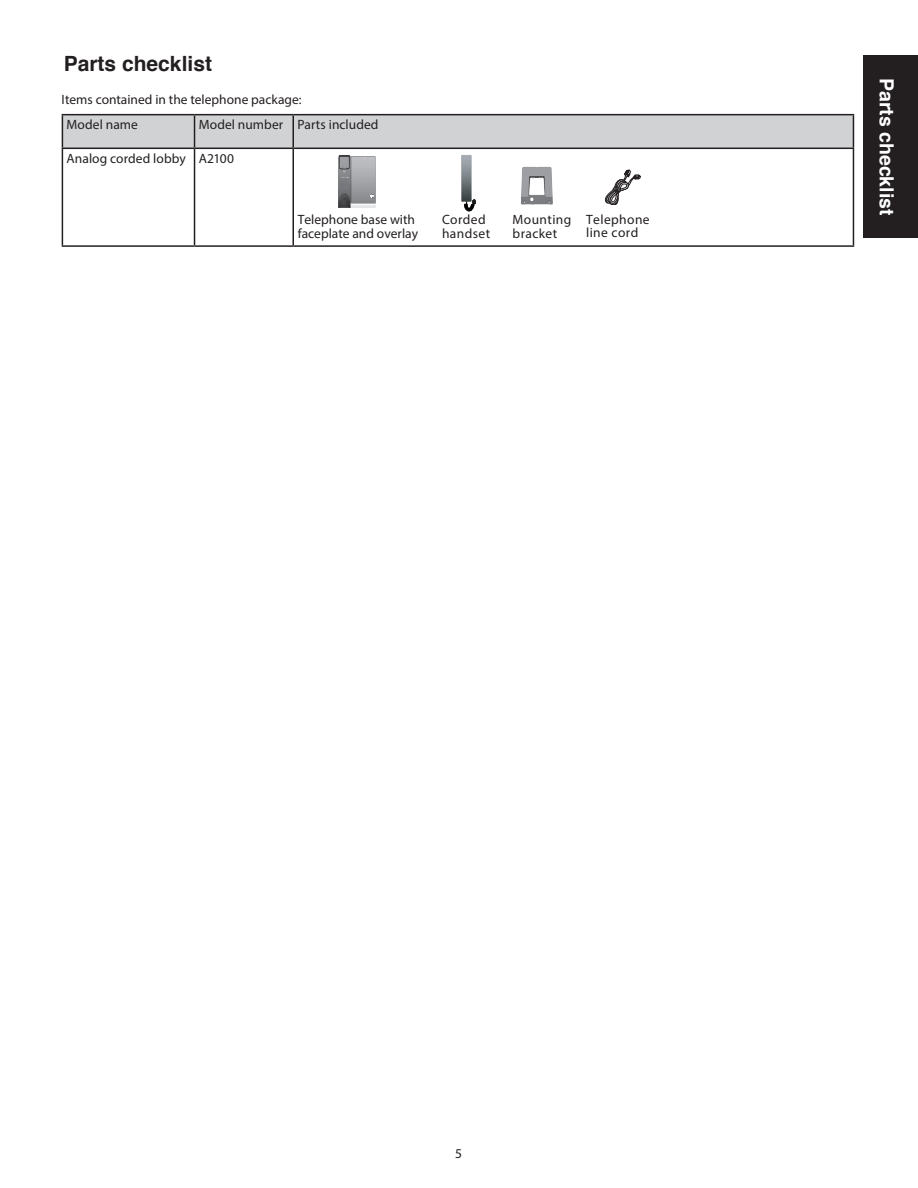
<style>
.page{position:relative;width:918px;height:1188px;background:#fff}
.page>*{position:absolute;margin:0;border:0;box-sizing:border-box;transform-origin:0 0}
.Vheading{font:700 21px "Helvetica";color:#231f20}
.t1{font:700 19.5px "Helvetica";color:#fff}
.Vbody_1{font:13.5px/13.5px "Myriad Pro";letter-spacing:.005em;color:#231f20}
.Vbody_1-2{font:13.5px/13.5px "Myriad Pro";letter-spacing:.03em;color:#231f20}
.body_1{font:13.5px "Myriad Pro";color:#231f20}
</style>
<div class="page">
<div style="left:863px;top:55px;width:55px;height:183px;background:#231f20"></div>
<div style="left:63px;top:115px;width:790px;height:33px;background:#d1d2d4"></div>
<hr style="left:62px;top:114px;width:133px;height:1px;background:#231f20">
<hr style="left:62px;top:115px;width:1px;height:33px;background:#231f20">
<hr style="left:195px;top:114px;width:98px;height:1px;background:#231f20">
<hr style="left:194px;top:115px;width:1px;height:33px;background:#231f20">
<hr style="left:293px;top:114px;width:561px;height:1px;background:#231f20">
<hr style="left:292px;top:115px;width:2px;height:33px;background:#231f20">
<hr style="left:853px;top:115px;width:1px;height:33px;background:#231f20">
<hr style="left:62px;top:148px;width:133px;height:1px;background:#231f20">
<hr style="left:62px;top:149px;width:1px;height:96px;background:#231f20">
<hr style="left:195px;top:148px;width:98px;height:1px;background:#231f20">
<hr style="left:194px;top:149px;width:1px;height:96px;background:#231f20">
<hr style="left:62px;top:245px;width:133px;height:2px;background:#231f20">
<hr style="left:195px;top:245px;width:98px;height:2px;background:#231f20">
<hr style="left:293px;top:148px;width:561px;height:1px;background:#231f20">
<hr style="left:292px;top:149px;width:2px;height:96px;background:#231f20">
<hr style="left:853px;top:149px;width:1px;height:96px;background:#231f20">
<hr style="left:293px;top:245px;width:561px;height:2px;background:#231f20">
<img style="left:338px;top:155px;width:38px;height:53px">
<svg style="left:371px;top:194px;width:3px;height:4px"></svg>
<svg style="left:360px;top:157px;width:6px;height:2px"></svg>
<svg style="left:605px;top:170px;width:36px;height:35px"></svg>
<img style="left:521px;top:167px;width:32px;height:38px">
<svg style="left:464px;top:199px;width:12px;height:12px"></svg>
<img style="left:461px;top:155px;width:11px;height:47px">
<p class="Vheading" style="left:64px;top:50px;width:150px">Parts checklist</p>
<p class="body_1" style="left:62px;top:91px;width:242px">Items contained in the telephone package:</p>
<p class="Vbody_1" style="left:67px;top:118px;width:73px">Model name</p>
<p class="Vbody_1" style="left:199px;top:118px;width:86px">Model number</p>
<p class="Vbody_1" style="left:297px;top:118px;width:83px">Parts included</p>
<p class="Vbody_1" style="left:67px;top:151px;width:121px">Analog corded lobby</p>
<p class="Vbody_1" style="left:199px;top:151px;width:37px">A2100</p>
<p class="Vbody_1" style="left:298px;top:213px;width:122px">Telephone base with faceplate and overlay</p>
<p class="Vbody_1-2" style="left:442px;top:213px;width:50px">Corded handset</p>
<p class="Vbody_1-2" style="left:513px;top:213px;width:60px">Mounting bracket</p>
<p class="Vbody_1-2" style="left:586px;top:212px;width:65px">Telephone line cord</p>
<h2 class="t1" style="left:899px;top:78px;width:139px;rotate:90deg">Parts checklist</h2>
<p class="Vbody_1" style="left:455px;top:1146px;width:8px">5</p>
</div>
